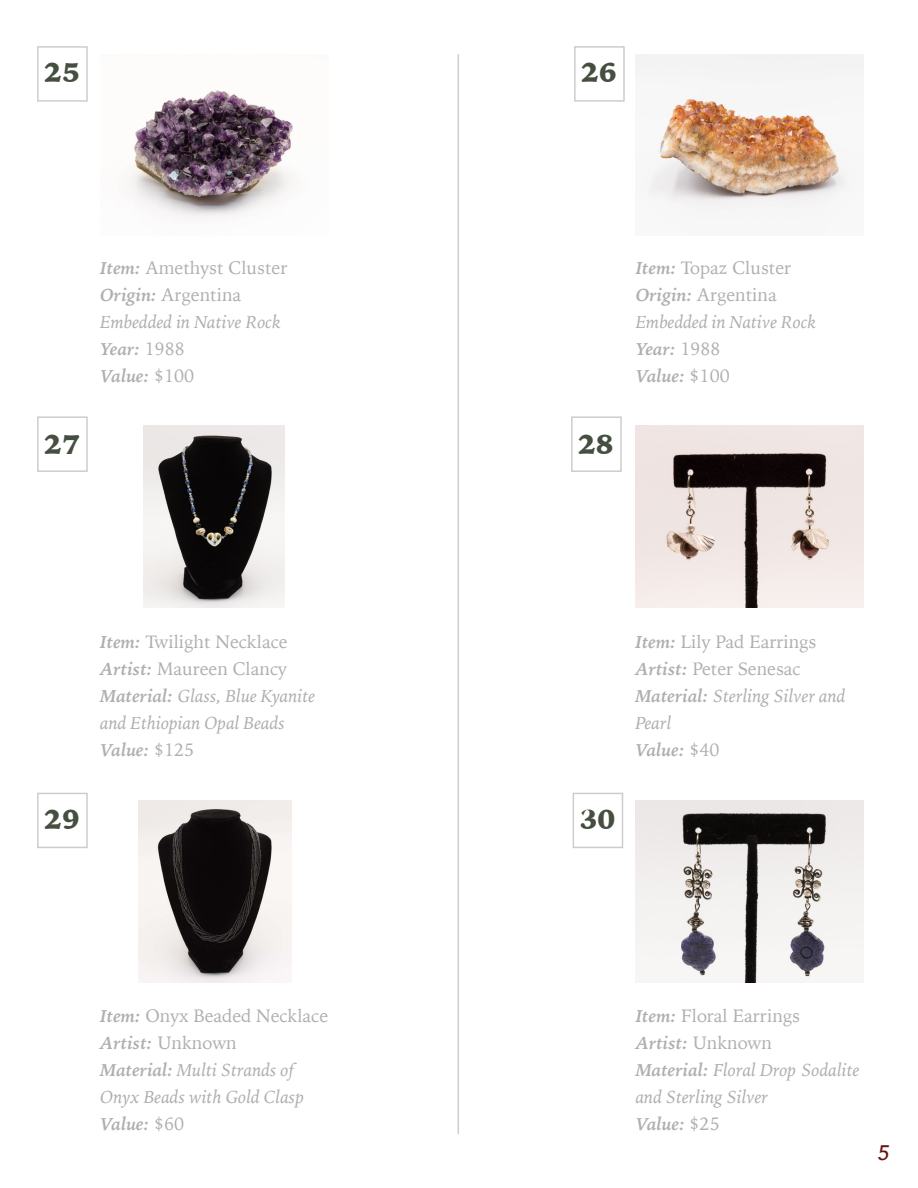
<style>
.page{position:relative;width:918px;height:1188px;background:#fff}
.page>*{position:absolute;margin:0;border:0;box-sizing:border-box;transform-origin:0 0}
.t1{font:900 27px "Iowan Old Style";color:#454f3f}
.t2{font:italic 500 21px "Avenir";color:#691414}
.t3{font:italic 18px/27px "Iowan Old Style";color:#afafaf}
.t4{font:18px "Iowan Old Style";color:#afafaf}
.t5{font:italic 700 18px "Iowan Old Style";color:#afafaf}
.s1{font-weight:700;font-style:italic}
.s2{font-weight:400;font-style:normal}
.s3{font-weight:700}
</style>
<div class="page">
<img style="left:126px;top:90px;width:170px;height:128px">
<img style="left:636px;top:54px;width:228px;height:157px">
<img style="left:144px;top:426px;width:141px;height:181px">
<hr style="left:458px;top:54px;width:1px;height:1080px;background:#cdcdcd">
<img style="left:635px;top:426px;width:228px;height:181px">
<img style="left:138px;top:801px;width:153px;height:181px">
<div style="left:37px;top:46px;width:51px;height:56px;border:2px solid #cdcdcd"></div>
<div style="left:37px;top:416px;width:51px;height:56px;border:2px solid #cdcdcd"></div>
<div style="left:574px;top:46px;width:51px;height:56px;border:2px solid #cdcdcd"></div>
<div style="left:571px;top:416px;width:51px;height:56px;border:2px solid #cdcdcd"></div>
<div style="left:37px;top:793px;width:51px;height:55px;border:2px solid #cdcdcd"></div>
<img style="left:636px;top:801px;width:228px;height:181px">
<div style="left:573px;top:793px;width:50px;height:55px;border:2px solid #cdcdcd"></div>
<p class="t1" style="left:44px;top:54px;width:37px">25</p>
<p class="t1" style="left:581px;top:54px;width:37px">26</p>
<p class="t4" style="left:100px;top:251px;width:189px"><span class="s1">Item:</span> Amethyst Cluster</p>
<p class="t4" style="left:100px;top:278px;width:142px"><span class="s1">Origin:</span> Argentina</p>
<p class="t3" style="left:100px;top:307px;width:182px">Embedded in Native Rock</p>
<p class="t5" style="left:100px;top:333px;width:86px">Year: <span class="s2">1988</span></p>
<p class="t5" style="left:100px;top:360px;width:95px">Value: <span class="s2">$100</span></p>
<p class="t4" style="left:636px;top:251px;width:157px"><span class="s1">Item:</span> Topaz Cluster</p>
<p class="t4" style="left:636px;top:278px;width:142px"><span class="s1">Origin:</span> Argentina</p>
<p class="t3" style="left:636px;top:307px;width:182px">Embedded in Native Rock</p>
<p class="t5" style="left:636px;top:333px;width:86px">Year: <span class="s2">1988</span></p>
<p class="t5" style="left:636px;top:360px;width:95px">Value: <span class="s2">$100</span></p>
<p class="t1" style="left:44px;top:426px;width:37px">27</p>
<p class="t1" style="left:578px;top:426px;width:37px">28</p>
<p class="t4" style="left:100px;top:625px;width:189px"><span class="s1">Item:</span> Twilight Necklace</p>
<p class="t4" style="left:100px;top:652px;width:188px"><span class="s1">Artist:</span> Maureen Clancy</p>
<p class="t3" style="left:100px;top:681px;width:217px"><span class="s3">Material:</span> Glass, Blue Kyanite and Ethiopian Opal Beads</p>
<p class="t5" style="left:100px;top:733px;width:95px">Value: <span class="s2">$125</span></p>
<p class="t4" style="left:635px;top:625px;width:183px"><span class="s1">Item:</span> Lily Pad Earrings</p>
<p class="t4" style="left:635px;top:652px;width:167px"><span class="s1">Artist:</span> Peter Senesac</p>
<p class="t3" style="left:635px;top:681px;width:212px"><span class="s3">Material:</span> Sterling Silver and<br>Pearl</p>
<p class="t5" style="left:635px;top:733px;width:85px">Value: <span class="s2">$40</span></p>
<p class="t1" style="left:44px;top:801px;width:37px">29</p>
<p class="t1" style="left:580px;top:801px;width:37px">30</p>
<p class="t4" style="left:100px;top:1000px;width:229px"><span class="s1">Item:</span> Onyx Beaded Necklace</p>
<p class="t5" style="left:100px;top:1027px;width:138px">Artist: <span class="s2">Unknown</span></p>
<p class="t3" style="left:100px;top:1056px;width:205px"><span class="s3">Material:</span> Multi Strands of<br>Onyx Beads with Gold Clasp</p>
<p class="t5" style="left:100px;top:1108px;width:85px">Value: <span class="s2">$60</span></p>
<p class="t4" style="left:636px;top:1000px;width:166px"><span class="s1">Item:</span> Floral Earrings</p>
<p class="t5" style="left:636px;top:1027px;width:138px">Artist: <span class="s2">Unknown</span></p>
<p class="t3" style="left:636px;top:1056px;width:225px"><span class="s3">Material:</span> Floral Drop Sodalite and Sterling Silver</p>
<p class="t5" style="left:636px;top:1108px;width:85px">Value: <span class="s2">$25</span></p>
<p class="t2" style="left:877px;top:1140px;width:13px">5</p>
</div>
